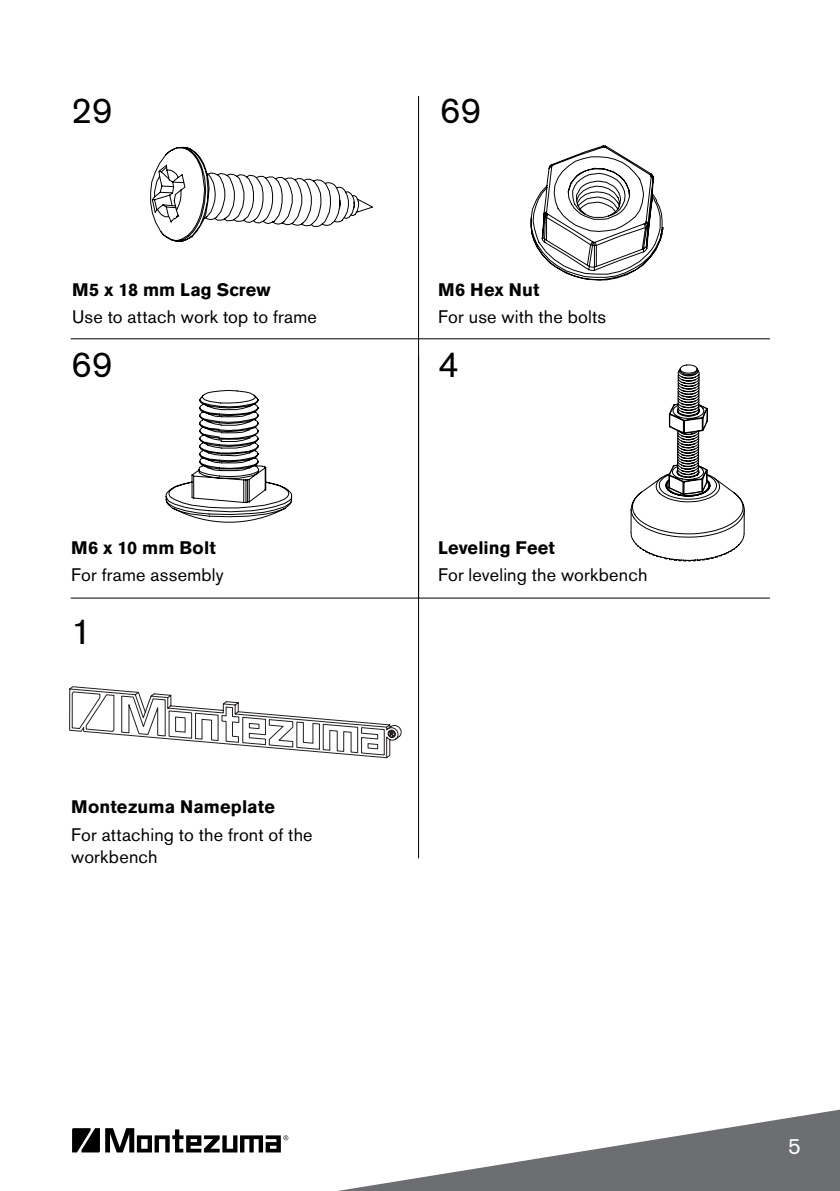
<style>
.page{position:relative;width:840px;height:1191px;background:#fff}
.page>*{position:absolute;margin:0;border:0;box-sizing:border-box;transform-origin:0 0}
.t1{font:36px "Akzidenz Grotesk BE";color:#000}
.t2{font:22px "Akzidenz Grotesk BE";color:#fff}
.t3{font:18px/22px "Akzidenz Grotesk BE";letter-spacing:.01em;color:#000}
.t4{font:700 18px "Akzidenz Grotesk BE";letter-spacing:.01em;color:#000}
</style>
<div class="page">
<svg style="left:72px;top:1128px;width:154px;height:24px"></svg>
<svg style="left:226px;top:1109px;width:613px;height:82px"></svg>
<hr style="left:418px;top:96px;width:1px;height:503px;background:#000">
<hr style="left:418px;top:355px;width:1px;height:503px;background:#000">
<hr style="left:71px;top:338px;width:698px;height:1px;background:#000">
<hr style="left:71px;top:597px;width:698px;height:1px;background:#000">
<svg style="left:630px;top:364px;width:115px;height:198px"></svg>
<svg style="left:165px;top:389px;width:127px;height:134px"></svg>
<svg style="left:530px;top:145px;width:134px;height:136px"></svg>
<svg style="left:150px;top:146px;width:223px;height:96px"></svg>
<svg style="left:69px;top:686px;width:332px;height:72px"></svg>
<h1 class="t1" style="left:71px;top:89px;width:43px">29</h1>
<h1 class="t1" style="left:439px;top:89px;width:43px">69</h1>
<p class="t4" style="left:72px;top:279px;width:200px">M5 x 18 mm Lag Screw</p>
<p class="t3" style="left:72px;top:306px;width:246px">Use to attach work top to frame</p>
<p class="t4" style="left:438px;top:279px;width:103px">M6 Hex Nut</p>
<p class="t3" style="left:438px;top:306px;width:169px">For use with the bolts</p>
<h1 class="t1" style="left:71px;top:343px;width:43px">69</h1>
<h1 class="t1" style="left:438px;top:343px;width:22px">4</h1>
<p class="t4" style="left:71px;top:537px;width:146px">M6 x 10 mm Bolt</p>
<p class="t3" style="left:71px;top:564px;width:154px">For frame assembly</p>
<h1 class="t1" style="left:71px;top:610px;width:22px">1</h1>
<p class="t4" style="left:71px;top:796px;width:205px">Montezuma Nameplate</p>
<p class="t3" style="left:71px;top:823px;width:243px">For attaching to the front of the workbench</p>
<p class="t4" style="left:438px;top:537px;width:118px">Leveling Feet</p>
<p class="t3" style="left:438px;top:564px;width:211px">For leveling the workbench</p>
<p class="t2" style="left:787px;top:1133px;width:14px">5</p>
</div>
